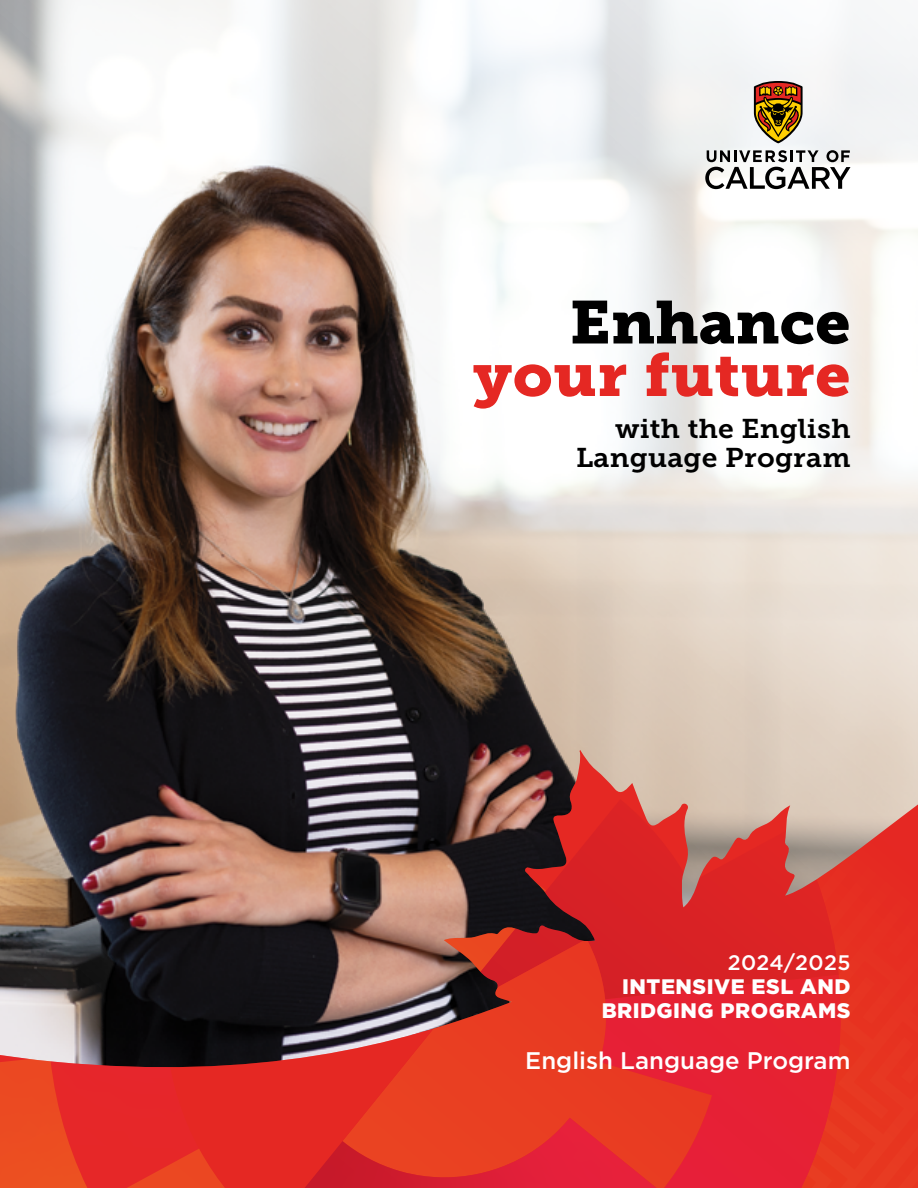
<style>
.page{position:relative;width:918px;height:1188px;background:#fff}
.page>*{position:absolute;margin:0;border:0;box-sizing:border-box;transform-origin:0 0}
.t1{font:60px "Museo Slab 900";letter-spacing:.01em;color:#e52823;scale:1.04 1}
.t2{font:60px "Museo Slab 900";color:#000;scale:1.04 1}
.t3{font:27px/28.5px "Museo Slab 700";letter-spacing:.01em;color:#000;text-align:right;scale:1.04 1}
.t4{font:500 24px "Gotham";color:#fff}
.t5{font:900 21px/24px "Gotham";letter-spacing:.025em;color:#fff;text-align:right}
.t6{font:500 21px "Gotham";letter-spacing:.02em;color:#fff}
</style>
<div class="page">
<img style="left:0;top:55px;width:918px;height:661px">
<svg style="left:0;top:716px;width:918px;height:34px;background:#756d68"></svg>
<svg style="left:0;top:750px;width:918px;height:438px;background:#ad443d"></svg>
<svg style="left:705px;top:150px;width:145px;height:39px"></svg>
<svg style="left:754px;top:81px;width:49px;height:62px"></svg>
<h1 class="t2" style="left:570px;top:288px;width:272px">Enhance</h1>
<h1 class="t1" style="left:473px;top:340px;width:365px">your future</h1>
<p class="t3" style="left:576px;top:415px;width:265px">with the English<br>Language Program</p>
<p class="t6" style="left:728px;top:949px;width:124px">2024/2025</p>
<p class="t5" style="left:602px;top:974px;width:250px">INTENSIVE ESL AND<br>BRIDGING PROGRAMS</p>
<p class="t4" style="left:525px;top:1045px;width:327px">English Language Program</p>
</div>
